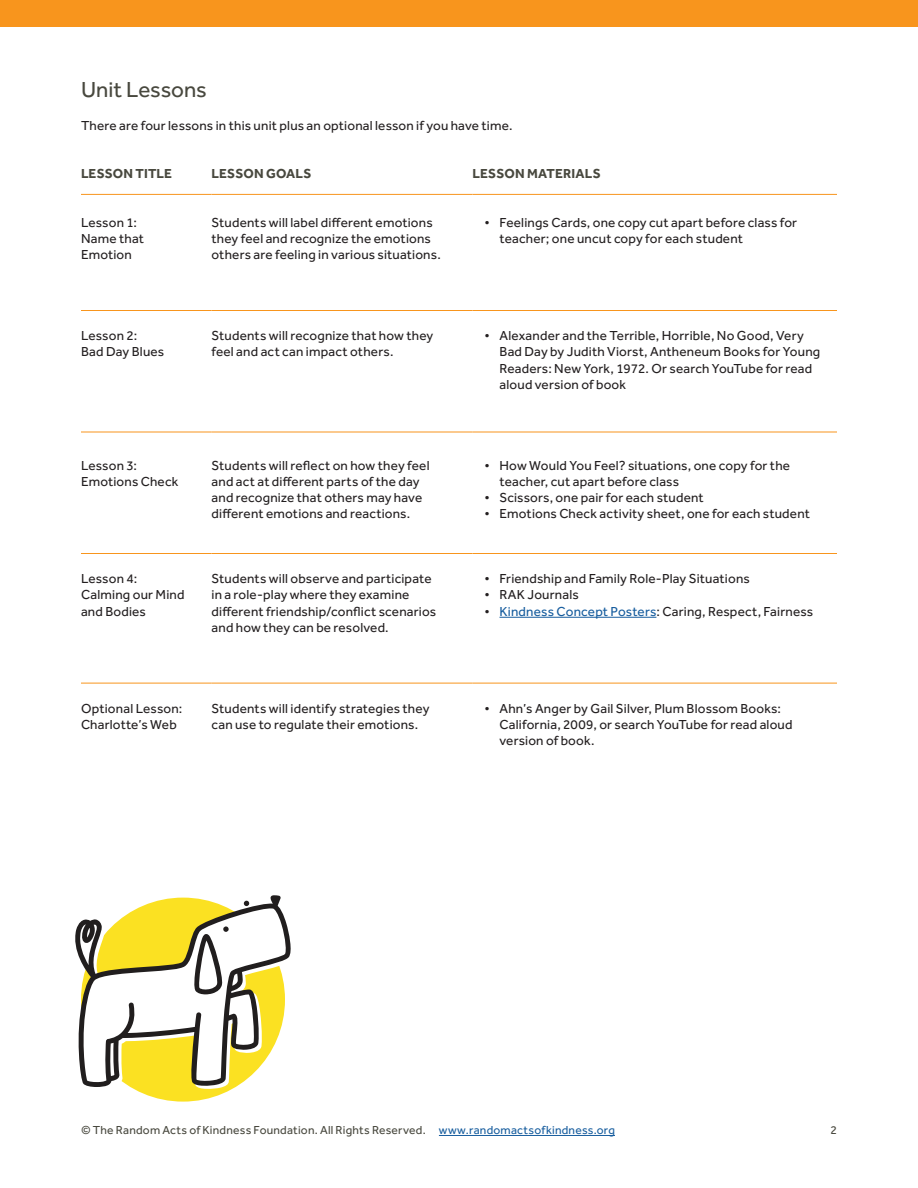
<style>
.page{position:relative;width:918px;height:1188px;background:#fff}
.page>*{position:absolute;margin:0;border:0;box-sizing:border-box;transform-origin:0 0}
.Subheadline{font:22.5px "Effra";letter-spacing:-.005em;color:#48483e}
.t1{font:13.5px/16.2px "Effra";letter-spacing:.015em;color:#231f20}
.Sidebar_Text_Header{font:700 13.5px "Effra";letter-spacing:.01em;color:#48483e}
.t2{font:12px "Effra";letter-spacing:.02em;color:#48483e}
.s1{color:#175d9e}
</style>
<div class="page">
<hr style="left:439px;top:1135px;width:176px;height:1px;background:#175d9e">
<hr style="left:81px;top:194px;width:131px;height:1px;background:#f8951d">
<hr style="left:212px;top:194px;width:260px;height:1px;background:#f8951d">
<hr style="left:472px;top:194px;width:365px;height:1px;background:#f8951d">
<hr style="left:81px;top:310px;width:131px;height:1px;background:#f8951d">
<hr style="left:212px;top:310px;width:260px;height:1px;background:#f8951d">
<hr style="left:472px;top:310px;width:365px;height:1px;background:#f8951d">
<hr style="left:81px;top:432px;width:131px;height:1px;background:#f8951d">
<hr style="left:212px;top:432px;width:260px;height:1px;background:#f8951d">
<hr style="left:472px;top:432px;width:365px;height:1px;background:#f8951d">
<hr style="left:81px;top:553px;width:131px;height:1px;background:#f8951d">
<hr style="left:212px;top:553px;width:260px;height:1px;background:#f8951d">
<hr style="left:472px;top:553px;width:365px;height:1px;background:#f8951d">
<hr style="left:81px;top:683px;width:131px;height:1px;background:#f8951d">
<hr style="left:212px;top:683px;width:260px;height:1px;background:#f8951d">
<hr style="left:472px;top:683px;width:365px;height:1px;background:#f8951d">
<hr style="left:500px;top:617px;width:156px;height:1px;background:#175d9e">
<div style="left:0;top:0;width:918px;height:27px;background:#f8951d"></div>
<svg style="left:75px;top:895px;width:216px;height:195px"></svg>
<p class="Subheadline" style="left:81px;top:77px;width:127px">Unit Lessons</p>
<p class="t1" style="left:81px;top:117px;width:433px">There are four lessons in this unit plus an optional lesson if you have time.</p>
<p class="Sidebar_Text_Header" style="left:81px;top:165px;width:93px">LESSON TITLE</p>
<p class="Sidebar_Text_Header" style="left:212px;top:165px;width:102px">LESSON GOALS</p>
<p class="Sidebar_Text_Header" style="left:472px;top:165px;width:130px">LESSON MATERIALS</p>
<p class="t1" style="left:81px;top:214px;width:65px">Lesson 1:<br>Name that<br>Emotion</p>
<p class="t1" style="left:212px;top:214px;width:231px">Students will label different emotions they feel and recognize the emotions others are feeling in various situations.</p>
<p class="t1" style="left:500px;top:214px;width:299px;text-indent:-15px">• Feelings Cards, one copy cut apart before class for teacher; one uncut copy for each student</p>
<p class="t1" style="left:81px;top:327px;width:85px">Lesson 2:<br>Bad Day Blues</p>
<p class="t1" style="left:212px;top:327px;width:223px">Students will recognize that how they feel and act can impact others.</p>
<p class="t1" style="left:500px;top:327px;width:322px;text-indent:-15px">• Alexander and the Terrible, Horrible, No Good, Very Bad Day by Judith Viorst, Antheneum Books for Young Readers: New York, 1972. Or search YouTube for read aloud version of book</p>
<p class="t1" style="left:81px;top:457px;width:99px">Lesson 3:<br>Emotions Check</p>
<p class="t1" style="left:212px;top:457px;width:220px">Students will reflect on how they feel and act at different parts of the day and recognize that others may have different emotions and reactions.</p>
<p class="t1" style="left:500px;top:457px;width:292px;text-indent:-15px">• How Would You Feel? situations, one copy for the teacher, cut apart before class</p>
<p class="t1" style="left:484px;top:489px;width:221px">• Scissors, one pair for each student</p>
<p class="t1" style="left:484px;top:506px;width:327px">• Emotions Check activity sheet, one for each student</p>
<p class="t1" style="left:81px;top:570px;width:105px">Lesson 4:<br>Calming our Mind and Bodies</p>
<p class="t1" style="left:212px;top:570px;width:226px">Students will observe and participate in a role-play where they examine different friendship/conflict scenarios and how they can be resolved.</p>
<p class="t1" style="left:484px;top:570px;width:267px">• Friendship and Family Role-Play Situations</p>
<p class="t1" style="left:484px;top:587px;width:96px">• RAK Journals</p>
<p class="t1" style="left:484px;top:603px;width:330px">• <span class="s1">Kindness Concept Posters</span>: Caring, Respect, Fairness</p>
<p class="t1" style="left:81px;top:700px;width:103px">Optional Lesson:<br>Charlotte’s Web</p>
<p class="t1" style="left:212px;top:700px;width:219px">Students will identify strategies they can use to regulate their emotions.</p>
<p class="t1" style="left:500px;top:700px;width:295px;text-indent:-15px">• Ahn’s Anger by Gail Silver, Plum Blossom Books:<br>California, 2009, or search YouTube for read aloud version of book.</p>
<p class="t2" style="left:81px;top:1123px;width:535px">© The Random Acts of Kindness Foundation. All Rights Reserved. <span class="s1">www.randomactsofkindness.org</span></p>
<p class="t2" style="left:830px;top:1123px;width:8px">2</p>
</div>
